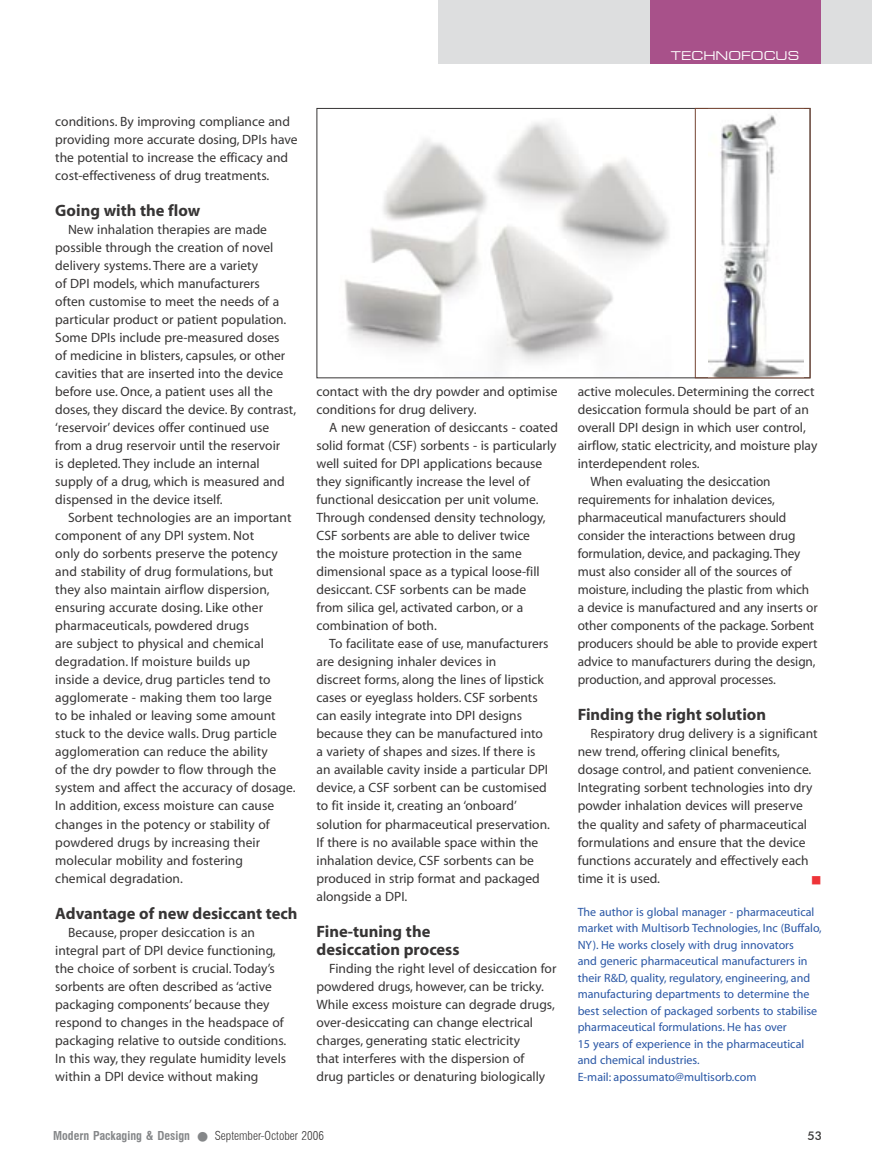
<style>
.page{position:relative;width:872px;height:1170px;background:#fff}
.page>*{position:absolute;margin:0;border:0;box-sizing:border-box;transform-origin:0 0}
.Subhead{font:700 16.5px/18px "Myriad";color:#373535}
.BodyText{font:13.5px/18px "Myriad";color:#373535}
.AuthorBox{font:12px/16.5px "Myriad";color:#2a57a5}
.t1{font:700 condensed 12px "Swiss 721 BT";color:#858789}
.t2{font:expanded 12px "Square 721 BT";color:#fff}
.t3{font:500 12px "Futura BT";color:#373535}
.BodyText-2{font:9px "Zapf Dingbats IT Cby BT";color:#ee3338}
.s1{font-weight:300;color:#373535}
</style>
<div class="page">
<div style="left:439px;top:0;width:433px;height:63px;background:#dddedf"></div>
<div style="left:650px;top:0;width:170px;height:63px;background:#a8518a"></div>
<img style="left:344px;top:110px;width:351px;height:266px">
<img style="left:708px;top:115px;width:95px;height:261px">
<div style="left:695px;top:108px;width:115px;height:270px;border:1px solid #744432"></div>
<p class="t2" style="left:671px;top:48px;width:130px">TECHNOFOCUS</p>
<p class="BodyText" style="left:55px;top:113px;width:244px">conditions. By improving compliance and providing more accurate dosing, DPIs have the potential to increase the efficacy and cost-effectiveness of drug treatments.</p>
<p class="Subhead" style="left:55px;top:202px;width:146px">Going with the flow</p>
<p class="BodyText" style="left:55px;top:221px;width:242px;text-indent:13px">New inhalation therapies are made possible through the creation of novel delivery systems. There are a variety<br>of DPI models, which manufacturers<br>often customise to meet the needs of a particular product or patient population.<br>Some DPIs include pre-measured doses<br>of medicine in blisters, capsules, or other cavities that are inserted into the device before use. Once, a patient uses all the doses, they discard the device. By contrast, ‘reservoir’ devices offer continued use from a drug reservoir until the reservoir<br>is depleted. They include an internal supply of a drug, which is measured and dispensed in the device itself.</p>
<p class="BodyText" style="left:55px;top:509px;width:242px;text-indent:13px">Sorbent technologies are an important component of any DPI system. Not<br>only do sorbents preserve the potency and stability of drug formulations, but they also maintain airflow dispersion, ensuring accurate dosing. Like other pharmaceuticals, powdered drugs<br>are subject to physical and chemical degradation. If moisture builds up<br>inside a device, drug particles tend to agglomerate - making them too large<br>to be inhaled or leaving some amount stuck to the device walls. Drug particle agglomeration can reduce the ability<br>of the dry powder to flow through the system and affect the accuracy of dosage.<br>In addition, excess moisture can cause changes in the potency or stability of powdered drugs by increasing their molecular mobility and fostering chemical degradation.</p>
<p class="Subhead" style="left:55px;top:904px;width:244px">Advantage of new desiccant tech</p>
<p class="BodyText" style="left:55px;top:923px;width:233px;text-indent:13px">Because, proper desiccation is an integral part of DPI device functioning, the choice of sorbent is crucial. Today’s sorbents are often described as ‘active packaging components’ because they respond to changes in the headspace of packaging relative to outside conditions.<br>In this way, they regulate humidity levels within a DPI device without making</p>
<p class="BodyText" style="left:316px;top:383px;width:242px">contact with the dry powder and optimise conditions for drug delivery.</p>
<p class="BodyText" style="left:316px;top:419px;width:243px;text-indent:13px">A new generation of desiccants - coated solid format (CSF) sorbents - is particularly well suited for DPI applications because they significantly increase the level of functional desiccation per unit volume.<br>Through condensed density technology, CSF sorbents are able to deliver twice<br>the moisture protection in the same dimensional space as a typical loose-fill desiccant. CSF sorbents can be made<br>from silica gel, activated carbon, or a combination of both.</p>
<p class="BodyText" style="left:316px;top:635px;width:235px;text-indent:13px">To facilitate ease of use, manufacturers are designing inhaler devices in<br>discreet forms, along the lines of lipstick cases or eyeglass holders. CSF sorbents can easily integrate into DPI designs because they can be manufactured into a variety of shapes and sizes. If there is an available cavity inside a particular DPI device, a CSF sorbent can be customised to fit inside it, creating an ‘onboard’ solution for pharmaceutical preservation.<br>If there is no available space within the inhalation device, CSF sorbents can be produced in strip format and packaged alongside a DPI.</p>
<p class="Subhead" style="left:316px;top:922px;width:145px">Fine-tuning the desiccation process</p>
<p class="BodyText" style="left:316px;top:959px;width:241px;text-indent:13px">Finding the right level of desiccation for powdered drugs, however, can be tricky.<br>While excess moisture can degrade drugs, over-desiccating can change electrical charges, generating static electricity<br>that interferes with the dispersion of<br>drug particles or denaturing biologically</p>
<p class="BodyText" style="left:578px;top:383px;width:241px">active molecules. Determining the correct desiccation formula should be part of an overall DPI design in which user control, airflow, static electricity, and moisture play interdependent roles.</p>
<p class="BodyText" style="left:578px;top:473px;width:241px;text-indent:13px">When evaluating the desiccation requirements for inhalation devices, pharmaceutical manufacturers should consider the interactions between drug formulation, device, and packaging. They must also consider all of the sources of moisture, including the plastic from which a device is manufactured and any inserts or other components of the package. Sorbent producers should be able to provide expert advice to manufacturers during the design, production, and approval processes.</p>
<p class="Subhead" style="left:578px;top:706px;width:190px">Finding the right solution</p>
<p class="BodyText" style="left:578px;top:725px;width:241px;text-indent:13px">Respiratory drug delivery is a significant new trend, offering clinical benefits, dosage control, and patient convenience.<br>Integrating sorbent technologies into dry powder inhalation devices will preserve the quality and safety of pharmaceutical formulations and ensure that the device functions accurately and effectively each time it is used.</p>
<p class="BodyText-2" style="left:812px;top:875px;width:10px">■</p>
<p class="AuthorBox" style="left:578px;top:903px;width:245px">The author is global manager - pharmaceutical market with Multisorb Technologies, Inc (Buffalo, NY). He works closely with drug innovators<br>and generic pharmaceutical manufacturers in their R&amp;D, quality, regulatory, engineering, and manufacturing departments to determine the best selection of packaged sorbents to stabilise pharmaceutical formulations. He has over<br>15 years of experience in the pharmaceutical and chemical industries.</p>
<p class="AuthorBox" style="left:578px;top:1068px;width:180px">E-mail: apossumato@multisorb.com</p>
<p class="t1" style="left:53px;top:1128px;width:272px">Modern Packaging &amp; Design ● <span class="s1">September-October 2006</span></p>
<p class="t3" style="left:807px;top:1128px;width:16px">53</p>
</div>
